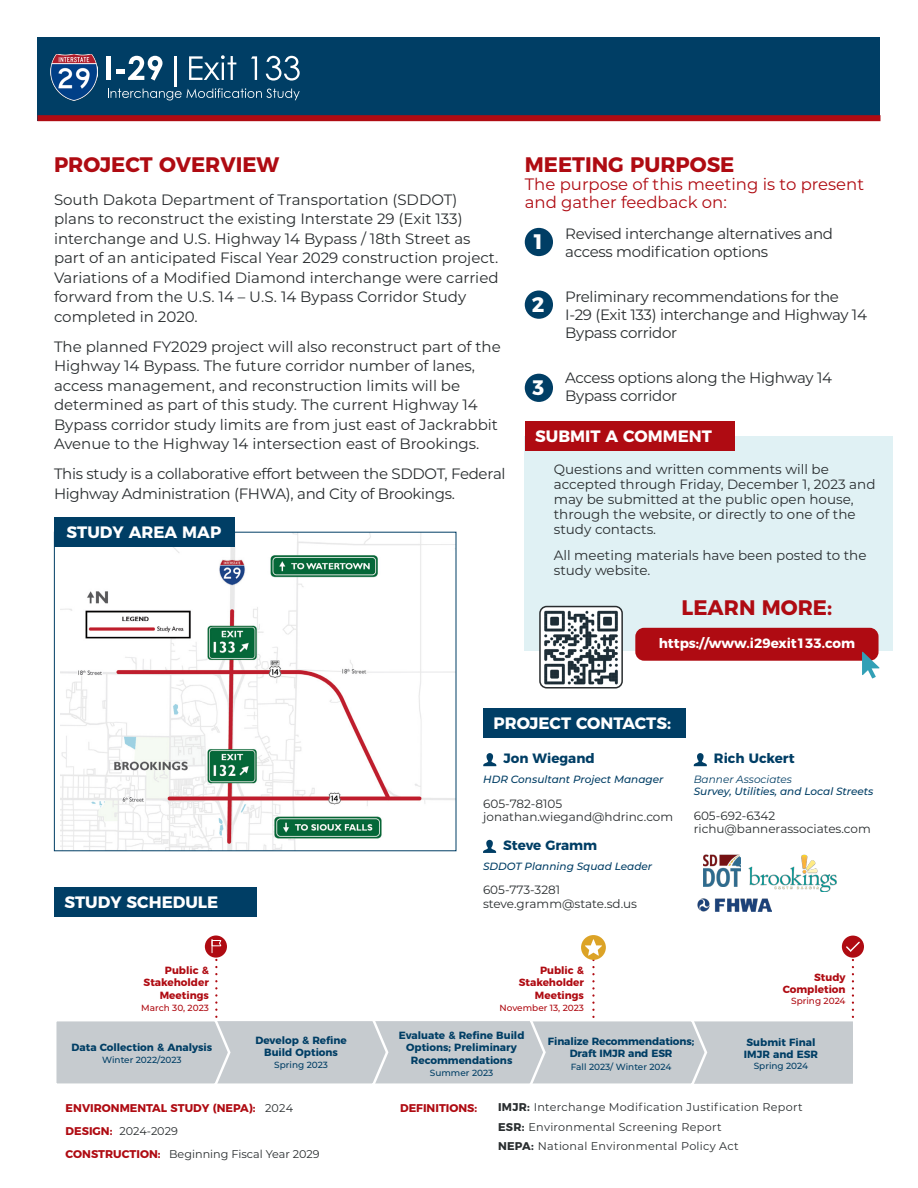
<style>
.page{position:relative;width:918px;height:1188px;background:#fff}
.page>*{position:absolute;margin:0;border:0;box-sizing:border-box;transform-origin:0 0}
.t1{font:700 21px "Montserrat";color:#af0b12}
.t2{font:700 21px "Montserrat";color:#fff}
.t3{font:700 16.5px "Montserrat";color:#fff}
.t4{font:16.5px/18px "Montserrat";color:#af0b12}
.t5{font:15px/19.5px "Montserrat";color:#292d2f}
.t6{font:15px/18px "Montserrat";letter-spacing:-.02em;color:#292d2f}
.t7{font:13.5px/15px "Montserrat";color:#292d2f}
.t8{font:700 13.5px "Montserrat";color:#003e65}
.t9{font:700 13.5px "Montserrat";color:#fff}
.t10{font:12px/13.5px "Montserrat";color:#292d2f}
.t11{font:11.25px/19.5px "Montserrat";letter-spacing:.025em;color:#292d2f}
.t12{font:700 11.25px/23.4px "Montserrat";color:#af0b12}
.t13{font:11.25px "Montserrat";color:#292d2f}
.t14{font:700 10.5px/12.6px "Montserrat";color:#003e65;text-align:center}
.t15{font:italic 500 10.5px "Montserrat";color:#003e65}
.t16{font:700 10.5px/12.6px "Montserrat";color:#af0b12;text-align:right}
.t17{font:italic 10.5px "Montserrat";color:#003e65}
.t18{font:500 9px "Montserrat";color:#003e65}
.t19{font:500 9px "Montserrat";color:#af0b12}
.s1{font-weight:400;color:#292d2f}
.s2{font-weight:700;color:#af0b12}
.s3{font-weight:700}
</style>
<div class="page">
<div style="left:205px;top:936px;width:22px;height:22px;background:#af0b12;border-radius:50%"></div>
<div style="left:842px;top:936px;width:22px;height:22px;background:#af0b12;border-radius:50%"></div>
<div style="left:54px;top:887px;width:203px;height:30px;background:#003e65"></div>
<div style="left:38px;top:38px;width:842px;height:83px;background:#003e65"></div>
<div style="left:38px;top:115px;width:842px;height:6px;background:#af0b12"></div>
<div style="left:525px;top:436px;width:368px;height:214px;background:#e0f1f4"></div>
<img style="left:61px;top:534px;width:393px;height:315px">
<svg style="left:483px;top:753px;width:13px;height:13px"></svg>
<svg style="left:694px;top:753px;width:13px;height:13px"></svg>
<svg style="left:483px;top:840px;width:13px;height:13px"></svg>
<div style="left:54px;top:517px;width:181px;height:30px;background:#003e65"></div>
<div style="left:581px;top:935px;width:25px;height:25px;background:#dca326;border-radius:50%"></div>
<div style="left:525px;top:421px;width:209px;height:30px;background:#af0b12"></div>
<div style="left:483px;top:708px;width:202px;height:30px;background:#003e65"></div>
<svg style="left:56px;top:939px;width:805px;height:145px"></svg>
<div style="left:635px;top:628px;width:244px;height:33px;background:#af0b12;border-radius:9px"></div>
<svg style="left:862px;top:652px;width:17px;height:27px"></svg>
<img style="left:704px;top:855px;width:37px;height:32px">
<img style="left:697px;top:899px;width:75px;height:13px">
<img style="left:748px;top:855px;width:89px;height:37px">
<hr style="left:107px;top:56px;width:4px;height:24px;background:#fff">
<svg style="left:116px;top:56px;width:47px;height:25px"></svg>
<hr style="left:174px;top:56px;width:2px;height:30px;background:#fff">
<svg style="left:189px;top:55px;width:47px;height:25px"></svg>
<svg style="left:251px;top:56px;width:6px;height:24px"></svg>
<svg style="left:266px;top:56px;width:34px;height:25px"></svg>
<svg style="left:108px;top:88px;width:192px;height:12px"></svg>
<img style="left:51px;top:54px;width:46px;height:46px">
<img style="left:540px;top:607px;width:82px;height:79px">
<div style="left:539px;top:606px;width:84px;height:83px;border:2px solid #292d2f;border-radius:7px"></div>
<div style="left:525px;top:228px;width:28px;height:28px;background:#003e65;border-radius:50%"></div>
<div style="left:525px;top:291px;width:28px;height:28px;background:#003e65;border-radius:50%"></div>
<div style="left:525px;top:374px;width:28px;height:28px;background:#003e65;border-radius:50%"></div>
<h3 class="t1" style="left:54px;top:147px;width:227px">PROJECT OVERVIEW</h3>
<p class="t5" style="left:54px;top:189px;width:446px">South Dakota Department of Transportation (SDDOT) plans to reconstruct the existing Interstate 29 (Exit 133) interchange and U.S. Highway 14 Bypass / 18th Street as part of an anticipated Fiscal Year 2029 construction project.<br>Variations of a Modified Diamond interchange were carried forward from the U.S. 14 – U.S. 14 Bypass Corridor Study completed in 2020.</p>
<p class="t5" style="left:54px;top:336px;width:448px">The planned FY2029 project will also reconstruct part of the Highway 14 Bypass. The future corridor number of lanes, access management, and reconstruction limits will be determined as part of this study. The current Highway 14<br>Bypass corridor study limits are from just east of Jackrabbit Avenue to the Highway 14 intersection east of Brookings.</p>
<p class="t6" style="left:54px;top:464px;width:453px;line-height:19.5px">This study is a collaborative effort between the SDDOT, Federal<br>Highway Administration (FHWA), and City of Brookings.</p>
<h3 class="t3" style="left:67px;top:519px;width:156px">STUDY AREA MAP</h3>
<h3 class="t1" style="left:525px;top:147px;width:211px">MEETING PURPOSE</h3>
<h3 class="t4" style="left:525px;top:174px;width:341px">The purpose of this meeting is to present and gather feedback on:</h3>
<p class="t6" style="left:565px;top:224px;width:269px">Revised interchange alternatives and access modification options</p>
<p class="t6" style="left:565px;top:287px;width:303px">Preliminary recommendations for the<br>I-29 (Exit 133) interchange and Highway 14<br>Bypass corridor</p>
<p class="t6" style="left:565px;top:368px;width:268px">Access options along the Highway 14<br>Bypass corridor</p>
<h3 class="t2" style="left:534px;top:225px;width:10px">1</h3>
<h3 class="t2" style="left:532px;top:287px;width:14px">2</h3>
<h3 class="t2" style="left:532px;top:370px;width:13px">3</h3>
<h3 class="t3" style="left:535px;top:422px;width:178px">SUBMIT A COMMENT</h3>
<p class="t7" style="left:554px;top:461px;width:323px">Questions and written comments will be accepted through Friday, December 1, 2023 and may be submitted at the public open house, through the website, or directly to one of the study contacts.</p>
<p class="t7" style="left:554px;top:547px;width:314px">All meeting materials have been posted to the study website.</p>
<h3 class="t1" style="left:682px;top:590px;width:152px">LEARN MORE:</h3>
<p class="t9" style="left:659px;top:632px;width:198px">https://www.i29exit133.com</p>
<h3 class="t3" style="left:64px;top:888px;width:155px">STUDY SCHEDULE</h3>
<p class="t16" style="left:144px;top:963px;width:67px">Public &amp;<br>Stakeholder<br>Meetings</p>
<p class="t19" style="left:141px;top:1001px;width:69px">March 30, 2023</p>
<p class="t14" style="left:72px;top:1041px;width:142px">Data Collection &amp; Analysis</p>
<p class="t18" style="left:102px;top:1054px;width:81px">Winter 2022/2023</p>
<p class="t14" style="left:255px;top:1033px;width:93px">Develop &amp; Refine<br>Build Options</p>
<p class="t18" style="left:274px;top:1059px;width:55px">Spring 2023</p>
<p class="t12" style="left:66px;top:1095px;width:229px">ENVIRONMENTAL STUDY (NEPA): <span class="s1">2024<br></span>DESIGN: <span class="s1">2024-2029</span></p>
<p class="t13" style="left:66px;top:1147px;width:256px"><span class="s2">CONSTRUCTION:</span> Beginning Fiscal Year 2029</p>
<h3 class="t3" style="left:494px;top:710px;width:179px">PROJECT CONTACTS:</h3>
<p class="t8" style="left:503px;top:748px;width:93px">Jon Wiegand</p>
<p class="t15" style="left:483px;top:772px;width:182px">HDR Consultant Project Manager</p>
<p class="t10" style="left:483px;top:796px;width:191px">605-782-8105 jonathan.wiegand@hdrinc.com</p>
<p class="t8" style="left:503px;top:834px;width:95px">Steve Gramm</p>
<p class="t15" style="left:483px;top:859px;width:171px">SDDOT Planning Squad Leader</p>
<p class="t10" style="left:483px;top:883px;width:156px">605-773-3281 steve.gramm@state.sd.us</p>
<p class="t8" style="left:714px;top:748px;width:82px">Rich Uckert</p>
<p class="t17" style="left:694px;top:772px;width:100px">Banner Associates</p>
<p class="t15" style="left:694px;top:784px;width:181px">Survey, Utilities, and Local Streets</p>
<p class="t10" style="left:694px;top:808px;width:179px">605-692-6342 richu@bannerassociates.com</p>
<p class="t16" style="left:519px;top:963px;width:67px">Public &amp;<br>Stakeholder<br>Meetings</p>
<p class="t19" style="left:500px;top:1001px;width:86px">November 13, 2023</p>
<p class="t16" style="left:783px;top:970px;width:64px">Study<br>Completion</p>
<p class="t19" style="left:791px;top:995px;width:56px">Spring 2024</p>
<p class="t14" style="left:399px;top:1028px;width:127px">Evaluate &amp; Refine Build<br>Options; Preliminary<br>Recommendations</p>
<p class="t18" style="left:430px;top:1067px;width:65px">Summer 2023</p>
<p class="t14" style="left:548px;top:1034px;width:148px">Finalize Recommendations;<br>Draft IMJR and ESR</p>
<p class="t18" style="left:571px;top:1060px;width:102px">Fall 2023/ Winter 2024</p>
<p class="t14" style="left:744px;top:1035px;width:76px;text-align:left">Submit Final<br>IMJR and ESR</p>
<p class="t18" style="left:754px;top:1060px;width:56px">Spring 2024</p>
<p class="t12" style="left:400px;top:1096px;width:79px">DEFINITIONS:</p>
<p class="t11" style="left:498px;top:1097px;width:306px"><span class="s3">IMJR:</span> Interchange Modification Justification Report<br><span class="s3">ESR:</span> Environmental Screening Report<br><span class="s3">NEPA:</span> National Environmental Policy Act</p>
</div>
